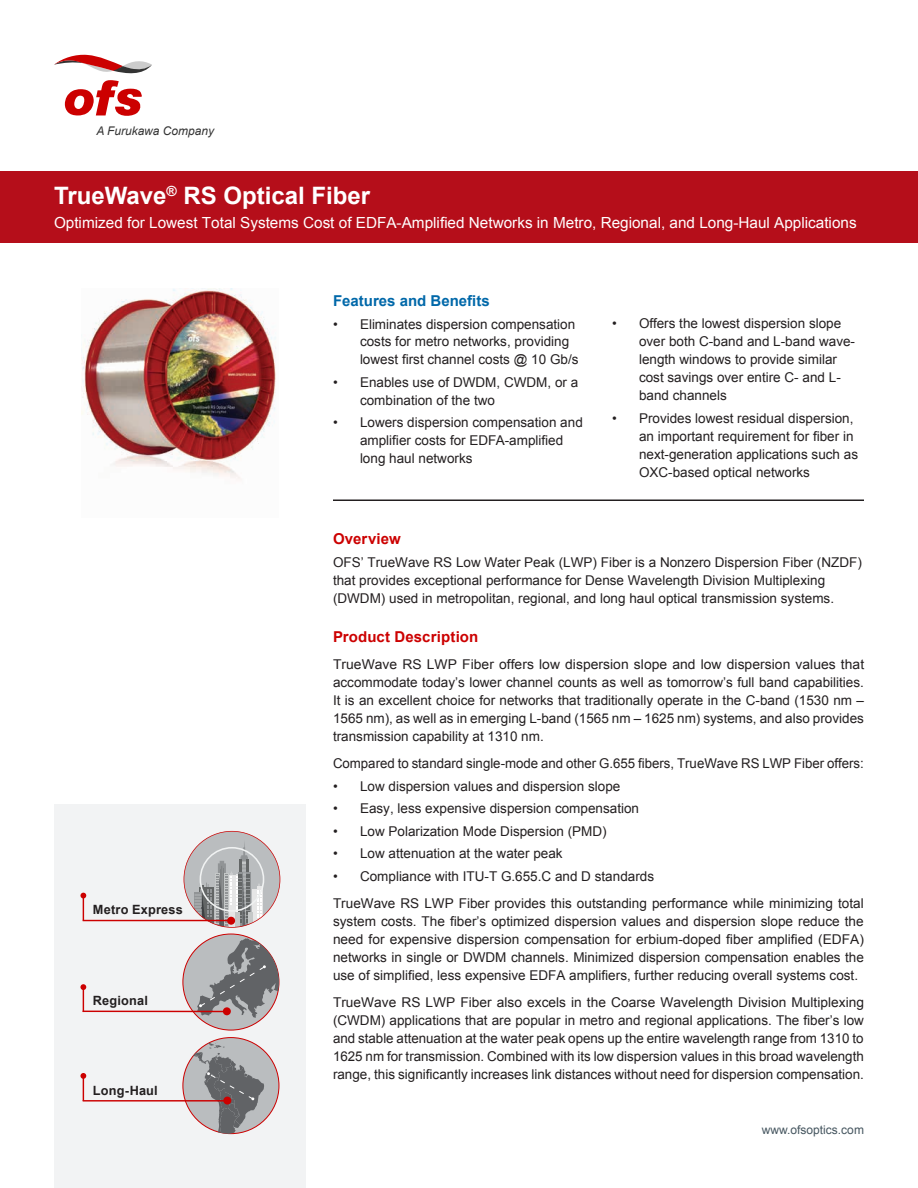
<style>
.page{position:relative;width:918px;height:1188px;background:#fff}
.page>*{position:absolute;margin:0;border:0;box-sizing:border-box;transform-origin:0 0}
.t1{font:700 24px "Arial";color:#fff}
.t2{font:15.3px "Arial";color:#fff}
.t3{font:700 15px "Arial";letter-spacing:.01em;color:#c00}
.t4{font:700 15px "Arial";color:#0068a9}
.t5{font:13.5px/18px "Arial";color:#231f20}
.t6{font:700 12.75px "Arial";letter-spacing:.015em;color:#231f20}
.t7{font:12px "Arial";color:#45555f}
.t8{font:italic 12px "Arial";color:#333}
</style>
<div class="page">
<hr style="left:333px;top:500px;width:531px;height:1px;background:#231f20">
<img style="left:81px;top:288px;width:195px;height:191px">
<div style="left:54px;top:804px;width:252px;height:384px;background:#f2f3f4"></div>
<svg style="left:184px;top:831px;width:96px;height:97px"></svg>
<div style="left:227px;top:917px;width:8px;height:8px;background:#c00;border-radius:50%"></div>
<div style="left:183px;top:934px;width:96px;height:96px;background:#babdbf;border-radius:50%"></div>
<svg style="left:197px;top:938px;width:82px;height:80px"></svg>
<hr style="left:83px;top:1011px;width:144px;height:1px;background:#c00">
<div style="left:223px;top:1007px;width:8px;height:8px;background:#c00;border-radius:50%"></div>
<div style="left:183px;top:1038px;width:96px;height:96px;background:#babdbf;border-radius:50%"></div>
<svg style="left:183px;top:1038px;width:81px;height:96px"></svg>
<hr style="left:83px;top:1100px;width:145px;height:2px;background:#c00">
<div style="left:223px;top:1097px;width:8px;height:8px;background:#c00;border-radius:50%"></div>
<hr style="left:83px;top:920px;width:148px;height:1px;background:#c00">
<svg style="left:80px;top:893px;width:6px;height:28px"></svg>
<svg style="left:80px;top:1073px;width:6px;height:28px"></svg>
<svg style="left:80px;top:984px;width:6px;height:27px"></svg>
<svg style="left:54px;top:54px;width:98px;height:62px"></svg>
<div style="left:0;top:171px;width:918px;height:72px;background:#b50e1a"></div>
<p class="t8" style="left:96px;top:123px;width:119px">A Furukawa Company</p>
<h1 class="t1" style="left:54px;top:179px;width:318px">TrueWave<sup>®</sup> RS Optical Fiber</h1>
<p class="t2" style="left:54px;top:212px;width:804px">Optimized for Lowest Total Systems Cost of EDFA-Amplified Networks in Metro, Regional, and Long-Haul Applications</p>
<p class="t6" style="left:93px;top:901px;width:92px">Metro Express</p>
<p class="t6" style="left:93px;top:992px;width:57px">Regional</p>
<p class="t6" style="left:93px;top:1082px;width:66px">Long-Haul</p>
<p class="t4" style="left:333px;top:291px;width:158px">Features and Benefits</p>
<p class="t5" style="left:360px;top:315px;width:220px;text-indent:-27px">• Eliminates dispersion compensation costs for metro networks, providing lowest first channel costs @ 10 Gb/s</p>
<p class="t5" style="left:360px;top:373px;width:220px;text-indent:-27px">• Enables use of DWDM, CWDM, or a combination of the two</p>
<p class="t5" style="left:360px;top:414px;width:224px;text-indent:-27px">• Lowers dispersion compensation and amplifier costs for EDFA-amplified long haul networks</p>
<p class="t5" style="left:639px;top:315px;width:218px;text-indent:-27px">• Offers the lowest dispersion slope over both C-band and L-band wave&shy;length windows to provide similar cost savings over entire C- and L&shy;band channels</p>
<p class="t5" style="left:639px;top:409px;width:221px;text-indent:-27px">• Provides lowest residual dispersion, an important requirement for fiber in next-generation applications such as OXC-based optical networks</p>
<p class="t3" style="left:333px;top:529px;width:69px">Overview</p>
<p class="t5" style="left:333px;top:553px;width:530px">OFS’ TrueWave RS Low Water Peak (LWP) Fiber is a Nonzero Dispersion Fiber (NZDF) that provides exceptional performance for Dense Wavelength Division Multiplexing (DWDM) used in metropolitan, regional, and long haul optical transmission systems.</p>
<p class="t3" style="left:333px;top:627px;width:147px">Product Description</p>
<p class="t5" style="left:333px;top:656px;width:533px;text-align:justify">TrueWave RS LWP Fiber offers low dispersion slope and low dispersion values that accommodate today’s lower channel counts as well as tomorrow’s full band capabilities.<br>It is an excellent choice for networks that traditionally operate in the C-band (1530 nm – 1565 nm), as well as in emerging L-band (1565 nm – 1625 nm) systems, and also provides transmission capability at 1310 nm.</p>
<p class="t5" style="left:333px;top:755px;width:532px">Compared to standard single-mode and other G.655 fibers, TrueWave RS LWP Fiber offers:</p>
<p class="t5" style="left:333px;top:777px;width:289px">• Low dispersion values and dispersion slope</p>
<p class="t5" style="left:333px;top:800px;width:308px">• Easy, less expensive dispersion compensation</p>
<p class="t5" style="left:333px;top:822px;width:275px">• Low Polarization Mode Dispersion (PMD)</p>
<p class="t5" style="left:333px;top:845px;width:231px">• Low attenuation at the water peak</p>
<p class="t5" style="left:333px;top:863px;width:532px;line-height:27px">• Compliance with ITU-T G.655.C and D standards<br>TrueWave RS LWP Fiber provides this outstanding performance while minimizing total</p>
<p class="t5" style="left:333px;top:912px;width:532px;text-align:justify">system costs. The fiber’s optimized dispersion values and dispersion slope reduce the need for expensive dispersion compensation for erbium-doped fiber amplified (EDFA) networks in single or DWDM channels. Minimized dispersion compensation enables the use of simplified, less expensive EDFA amplifiers, further reducing overall systems cost.</p>
<p class="t5" style="left:333px;top:993px;width:533px;text-align:justify">TrueWave RS LWP Fiber also excels in the Coarse Wavelength Division Multiplexing (CWDM) applications that are popular in metro and regional applications. The fiber’s low and stable attenuation at the water peak opens up the entire wavelength range from 1310 to 1625 nm for transmission. Combined with its low dispersion values in this broad wavelength range, this significantly increases link distances without need for dispersion compensation.</p>
<p class="t7" style="left:762px;top:1122px;width:104px">www.ofsoptics.com</p>
</div>
